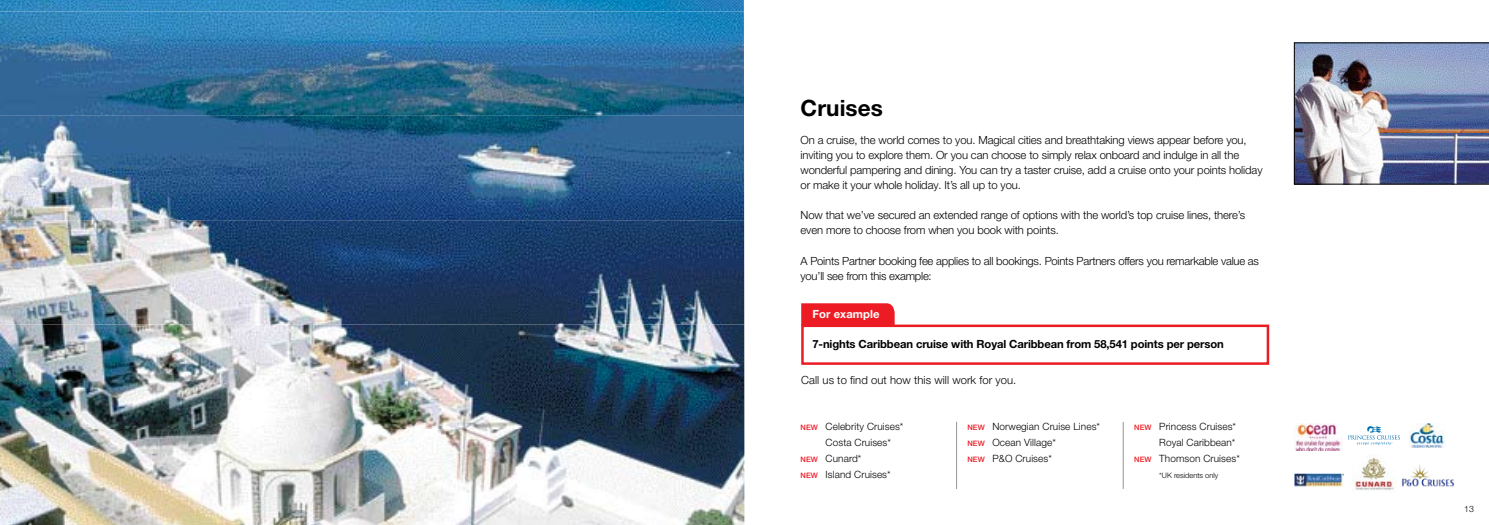
<style>
.page{position:relative;width:1489px;height:525px;background:#fff}
.page>*{position:absolute;margin:0;border:0;box-sizing:border-box;transform-origin:0 0}
.t1{font:700 22.5px "Helvetica Neue LT Pro";letter-spacing:.005em;color:#000}
.t2{font:300 11.25px/15px "Helvetica Neue LT Pro";letter-spacing:-.01em;color:#000}
.t3{font:700 11.25px "Helvetica Neue LT Pro";letter-spacing:-.01em;color:#000}
.t4{font:700 11.25px "Helvetica Neue LT Pro";letter-spacing:.005em;color:#fff}
.t5{font:300 10px/16.2px "Helvetica Neue LT Pro";letter-spacing:.01em;color:#000}
.t6{font:300 8.75px "Helvetica Neue LT Pro";color:#000}
.t7{font:300 7.5px "Helvetica Neue LT Pro";color:#000}
.s1{font-weight:500;font-size:7.5px;color:#ed1c24}
</style>
<div class="page">
<img style="left:0;top:0;width:744px;height:524px">
<img style="left:1293px;top:43px;width:195px;height:141px">
<img style="left:1352px;top:455px;width:42px;height:36px">
<img style="left:1294px;top:473px;width:49px;height:13px">
<img style="left:1401px;top:464px;width:52px;height:23px">
<hr style="left:956px;top:421px;width:1px;height:67px;background:#939598">
<hr style="left:1122px;top:421px;width:1px;height:67px;background:#939598">
<svg style="left:801px;top:303px;width:94px;height:21px;background:#ed222a"></svg>
<div style="left:801px;top:324px;width:468px;height:40px;border:2px solid #ed1c24"></div>
<svg style="left:1348px;top:426px;width:51px;height:19px"></svg>
<img style="left:1409px;top:423px;width:35px;height:24px">
<img style="left:1294px;top:423px;width:47px;height:28px">
<h1 class="t1" style="left:800px;top:94px;width:84px">Cruises</h1>
<p class="t2" style="left:800px;top:132px;width:463px">On a cruise, the world comes to you. Magical cities and breathtaking views appear before you, inviting you to explore them. Or you can choose to simply relax onboard and indulge in all the wonderful pampering and dining. You can try a taster cruise, add a cruise onto your points holiday or make it your whole holiday. It’s all up to you.</p>
<p class="t2" style="left:800px;top:207px;width:446px">Now that we’ve secured an extended range of options with the world’s top cruise lines, there’s even more to choose from when you book with points.</p>
<p class="t2" style="left:800px;top:252px;width:460px">A Points Partner booking fee applies to all bookings. Points Partners offers you remarkable value as you’ll see from this example:</p>
<p class="t4" style="left:812px;top:306px;width:68px">For example</p>
<p class="t3" style="left:812px;top:336px;width:413px">7-nights Caribbean cruise with Royal Caribbean from 58,541 points per person</p>
<p class="t2" style="left:801px;top:372px;width:217px">Call us to find out how this will work for you.</p>
<p class="t5" style="left:800px;top:417px;width:104px"><span class="s1">NEW</span> Celebrity Cruises*</p>
<p class="t5" style="left:825px;top:434px;width:67px">Costa Cruises*</p>
<p class="t5" style="left:800px;top:450px;width:62px"><span class="s1">NEW</span> Cunard*</p>
<p class="t5" style="left:800px;top:466px;width:92px"><span class="s1">NEW</span> Island Cruises*</p>
<p class="t5" style="left:967px;top:417px;width:134px"><span class="s1">NEW</span> Norwegian Cruise Lines*<br><span class="s1">NEW</span> Ocean Village*<br><span class="s1">NEW</span> P&amp;O Cruises*</p>
<p class="t5" style="left:1134px;top:417px;width:103px"><span class="s1">NEW</span> Princess Cruises*</p>
<p class="t5" style="left:1159px;top:434px;width:78px">Royal Caribbean*</p>
<p class="t5" style="left:1134px;top:450px;width:107px"><span class="s1">NEW</span> Thomson Cruises*</p>
<p class="t7" style="left:1159px;top:471px;width:61px">*UK residents only</p>
<p class="t6" style="left:1463px;top:503px;width:11px">13</p>
</div>
